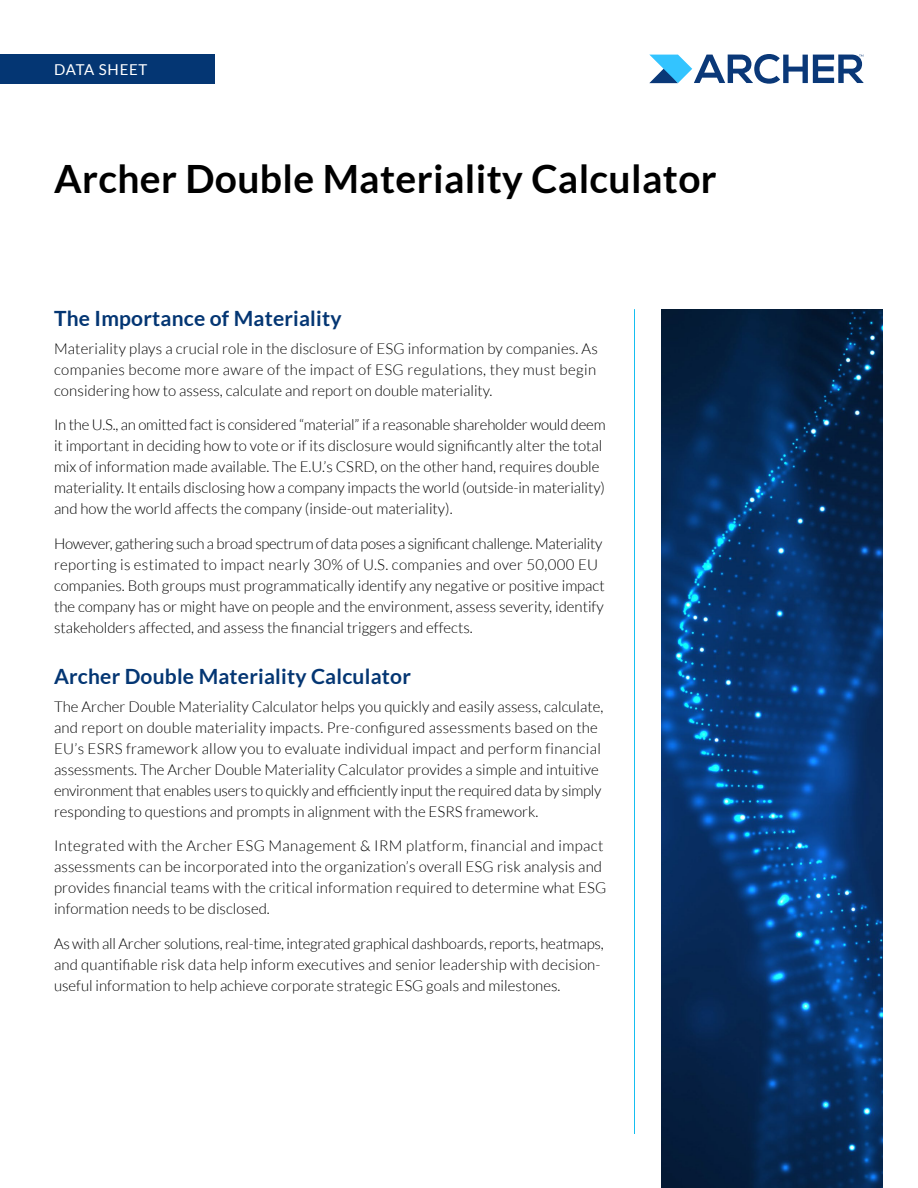
<style>
.page{position:relative;width:918px;height:1188px;background:#fff}
.page>*{position:absolute;margin:0;border:0;box-sizing:border-box;transform-origin:0 0}
.t1{font:700 39px "Lato";letter-spacing:.01em;color:#000}
.t2{font:700 21px "Lato";letter-spacing:.01em;color:#043673}
.t3{font:300 15px/21px "Lato";color:#000}
.t4{font:15px "Lato";letter-spacing:.05em;color:#fff}
</style>
<div class="page">
<img style="left:662px;top:309px;width:221px;height:879px">
<div style="left:0;top:54px;width:215px;height:30px;background:#043673"></div>
<hr style="left:634px;top:309px;width:1px;height:825px;background:#15bef0">
<svg style="left:649px;top:54px;width:215px;height:30px"></svg>
<p class="t4" style="left:54px;top:61px;width:95px">DATA SHEET</p>
<h1 class="t1" style="left:54px;top:157px;width:664px">Archer Double Materiality Calculator</h1>
<h2 class="t2" style="left:54px;top:306px;width:289px">The Importance of Materiality</h2>
<p class="t3" style="left:54px;top:338px;width:545px;text-align:justify">Materiality plays a crucial role in the disclosure of ESG information by companies. As companies become more aware of the impact of ESG regulations, they must begin considering how to assess, calculate and report on double materiality.</p>
<p class="t3" style="left:54px;top:414px;width:553px">In the U.S., an omitted fact is considered “material” if a reasonable shareholder would deem it important in deciding how to vote or if its disclosure would significantly alter the total mix of information made available. The E.U.’s CSRD, on the other hand, requires double materiality. It entails disclosing how a company impacts the world (outside-in materiality) and how the world affects the company (inside-out materiality).</p>
<p class="t3" style="left:54px;top:533px;width:552px">However, gathering such a broad spectrum of data poses a significant challenge. Materiality reporting is estimated to impact nearly 30% of U.S. companies and over 50,000 EU companies. Both groups must programmatically identify any negative or positive impact the company has or might have on people and the environment, assess severity, identify stakeholders affected, and assess the financial triggers and effects.</p>
<h2 class="t2" style="left:54px;top:664px;width:358px">Archer Double Materiality Calculator</h2>
<p class="t3" style="left:54px;top:696px;width:551px">The Archer Double Materiality Calculator helps you quickly and easily assess, calculate, and report on double materiality impacts. Pre-configured assessments based on the EU’s ESRS framework allow you to evaluate individual impact and perform financial assessments. The Archer Double Materiality Calculator provides a simple and intuitive environment that enables users to quickly and efficiently input the required data by simply responding to questions and prompts in alignment with the ESRS framework.</p>
<p class="t3" style="left:54px;top:835px;width:554px">Integrated with the Archer ESG Management &amp; IRM platform, financial and impact assessments can be incorporated into the organization’s overall ESG risk analysis and provides financial teams with the critical information required to determine what ESG information needs to be disclosed.</p>
<p class="t3" style="left:54px;top:933px;width:551px">As with all Archer solutions, real-time, integrated graphical dashboards, reports, heatmaps, and quantifiable risk data help inform executives and senior leadership with decision&shy;useful information to help achieve corporate strategic ESG goals and milestones.</p>
</div>
